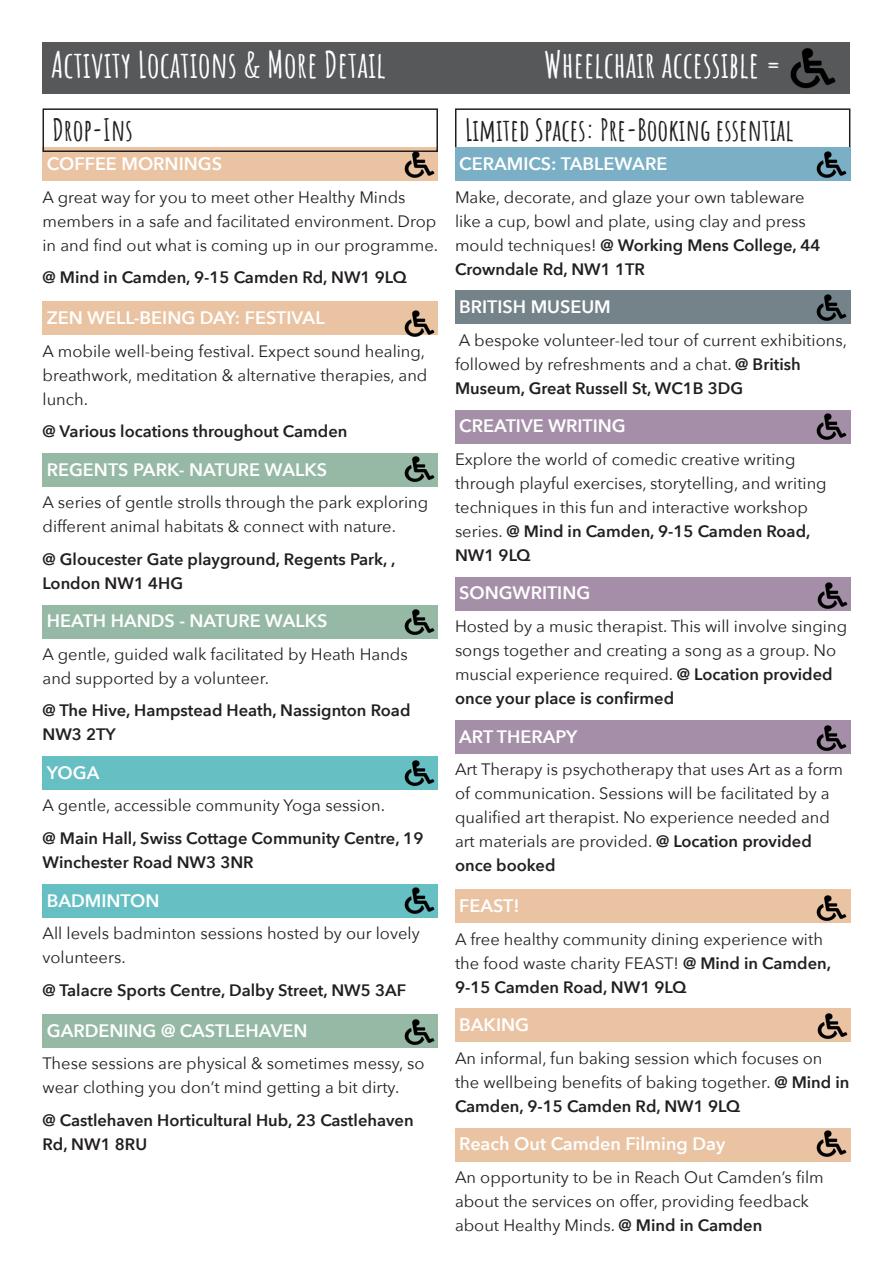
<style>
.page{position:relative;width:893px;height:1263px;background:#fff}
.page>*{position:absolute;margin:0;border:0;box-sizing:border-box;transform-origin:0 0}
.Section_Header__Grey_Bground{font:700 36px "Amatic SC";color:#fff}
.More_Detail_-_Headers{font:700 30px "Amatic SC";color:#231f20}
.Listing_heading_-_culture{font:600 18px "Avenir Next";color:#fff}
.Listing_heading_-_community{font:600 18px "Avenir Next";color:#fff}
.Listing_Heading_-_Arts{font:600 18px "Avenir Next";color:#fff}
.Listing_heading_-_Adult_ed{font:600 18px "Avenir Next";color:#fff}
.Listings_heading_-_sports{font:600 18px "Avenir Next";color:#fff}
.Listing_details{font:16.5px/24px "Avenir Next";color:#231f20}
.Listing_details_-_venue__bold{font:16.5px/24px "Avenir Next";color:#231f20}
.Listing_details_-_venue__bold-2{font:600 16.5px/24px "Avenir Next";color:#231f20}
.Listing_details-2{font:600 16.5px/24px "Avenir Next";color:#231f20}
.s1{font-weight:600}
</style>
<div class="page">
<div style="left:43px;top:148px;width:395px;height:33px;background:#eac3a2"></div>
<div style="left:43px;top:302px;width:395px;height:33px;background:#eac3a2"></div>
<div style="left:43px;top:453px;width:395px;height:33px;background:#95b9a4"></div>
<div style="left:43px;top:605px;width:395px;height:33px;background:#95b9a4"></div>
<div style="left:43px;top:757px;width:395px;height:33px;background:#65bfc3"></div>
<div style="left:43px;top:884px;width:395px;height:33px;background:#65bfc3"></div>
<div style="left:43px;top:1014px;width:395px;height:33px;background:#95b9a4"></div>
<div style="left:43px;top:43px;width:807px;height:51px;background:#57585a"></div>
<div style="left:43px;top:108px;width:395px;height:44px;border:2px solid #231f20"></div>
<div style="left:455px;top:108px;width:395px;height:44px;border:2px solid #231f20"></div>
<div style="left:455px;top:148px;width:395px;height:33px;background:#7aafc5"></div>
<div style="left:455px;top:291px;width:395px;height:33px;background:#74828a"></div>
<div style="left:455px;top:410px;width:395px;height:33px;background:#a58fa8"></div>
<div style="left:455px;top:577px;width:395px;height:33px;background:#a58fa8"></div>
<div style="left:455px;top:720px;width:395px;height:33px;background:#a58fa8"></div>
<div style="left:455px;top:890px;width:395px;height:33px;background:#eac3a2"></div>
<div style="left:455px;top:1009px;width:395px;height:33px;background:#eac3a2"></div>
<div style="left:455px;top:1128px;width:395px;height:33px;background:#eac3a2"></div>
<img style="left:790px;top:48px;width:46px;height:41px">
<img style="left:402px;top:149px;width:36px;height:29px">
<img style="left:404px;top:310px;width:31px;height:27px">
<img style="left:404px;top:456px;width:31px;height:26px">
<img style="left:814px;top:582px;width:36px;height:29px">
<img style="left:813px;top:725px;width:36px;height:29px">
<img style="left:402px;top:1019px;width:36px;height:29px">
<img style="left:816px;top:895px;width:31px;height:26px">
<img style="left:817px;top:1013px;width:31px;height:26px">
<img style="left:404px;top:609px;width:31px;height:26px">
<img style="left:404px;top:760px;width:31px;height:26px">
<img style="left:816px;top:413px;width:31px;height:27px">
<img style="left:404px;top:887px;width:31px;height:27px">
<img style="left:816px;top:294px;width:31px;height:27px">
<img style="left:816px;top:151px;width:31px;height:27px">
<img style="left:816px;top:1130px;width:31px;height:27px">
<p class="Section_Header__Grey_Bground" style="left:51px;top:37px;width:336px">Activity Locations &amp; More Detail</p>
<p class="Section_Header__Grey_Bground" style="left:544px;top:37px;width:239px">Wheelchair accessible =</p>
<p class="More_Detail_-_Headers" style="left:53px;top:107px;width:82px">Drop-Ins</p>
<p class="More_Detail_-_Headers" style="left:465px;top:107px;width:330px">Limited Spaces: Pre-Booking essential</p>
<p class="Listing_heading_-_Adult_ed" style="left:459px;top:148px;width:210px">CERAMICS: TABLEWARE</p>
<p class="Listing_details" style="left:455px;top:184px;width:367px">Make, decorate, and glaze your own tableware like a cup, bowl and plate, using clay and press mould techniques! <span class="s1">@ Working Mens College, 44<br>Crowndale Rd, NW1 1TR</span></p>
<p class="Listing_heading_-_culture" style="left:459px;top:291px;width:153px">BRITISH MUSEUM</p>
<p class="Listing_details" style="left:455px;top:327px;width:393px">A bespoke volunteer-led tour of current exhibitions, followed by refreshments and a chat. <span class="s1">@ British<br>Museum, Great Russell St, WC1B 3DG</span></p>
<p class="Listing_Heading_-_Arts" style="left:459px;top:410px;width:168px">CREATIVE WRITING</p>
<p class="Listing_details_-_venue__bold" style="left:455px;top:446px;width:373px">Explore the world of comedic creative writing through playful exercises, storytelling, and writing techniques in this fun and interactive workshop series. <span class="s1">@ Mind in Camden, 9-15 Camden Road, NW1 9LQ</span></p>
<p class="Listing_Heading_-_Arts" style="left:459px;top:578px;width:133px">SONGWRITING</p>
<p class="Listing_details" style="left:455px;top:613px;width:394px">Hosted by a music therapist. This will involve singing songs together and creating a song as a group. No muscial experience required. <span class="s1">@ Location provided once your place is confirmed</span></p>
<p class="Listing_Heading_-_Arts" style="left:459px;top:721px;width:120px">ART THERAPY</p>
<p class="Listing_details" style="left:455px;top:756px;width:390px">Art Therapy is psychotherapy that uses Art as a form of communication. Sessions will be facilitated by a qualified art therapist. No experience needed and art materials are provided. <span class="s1">@ Location provided once booked</span></p>
<p class="Listing_heading_-_community" style="left:459px;top:890px;width:62px">FEAST!</p>
<p class="Listing_details" style="left:455px;top:926px;width:378px">A free healthy community dining experience with the food waste charity FEAST! <span class="s1">@ Mind in Camden,<br>9-15 Camden Road, NW1 9LQ</span></p>
<p class="Listing_heading_-_community" style="left:459px;top:1009px;width:71px">BAKING</p>
<p class="Listing_details_-_venue__bold" style="left:455px;top:1045px;width:396px">An informal, fun baking session which focuses on the wellbeing benefits of baking together. <span class="s1">@ Mind in<br>Camden, 9-15 Camden Rd, NW1 9LQ</span></p>
<p class="Listing_heading_-_community" style="left:459px;top:1128px;width:267px">Reach Out Camden Filming Day</p>
<p class="Listing_details_-_venue__bold" style="left:455px;top:1164px;width:370px">An opportunity to be in Reach Out Camden’s film about the services on offer, providing feedback about Healthy Minds. <span class="s1">@ Mind in Camden</span></p>
<p class="Listing_heading_-_community" style="left:47px;top:148px;width:177px">COFFEE MORNINGS</p>
<p class="Listing_details" style="left:43px;top:184px;width:397px">A great way for you to meet other Healthy Minds members in a safe and facilitated environment. Drop in and find out what is coming up in our programme.</p>
<p class="Listing_details_-_venue__bold-2" style="left:43px;top:265px;width:366px">@ Mind in Camden, 9-15 Camden Rd, NW1 9LQ</p>
<p class="Listing_heading_-_community" style="left:47px;top:302px;width:279px">ZEN WELL-BEING DAY: FESTIVAL</p>
<p class="Listing_details" style="left:43px;top:338px;width:386px">A mobile well-being festival. Expect sound healing, breathwork, meditation &amp; alternative therapies, and lunch.</p>
<p class="Listing_details-2" style="left:43px;top:419px;width:306px">@ Various locations throughout Camden</p>
<p class="Listing_heading_-_culture" style="left:47px;top:454px;width:282px">REGENTS PARK- NATURE WALKS</p>
<p class="Listing_details" style="left:43px;top:490px;width:387px">A series of gentle strolls through the park exploring different animal habitats &amp; connect with nature.</p>
<p class="Listing_details_-_venue__bold-2" style="left:43px;top:546px;width:354px">@ Gloucester Gate playground, Regents Park, ,<br>London NW1 4HG</p>
<p class="Listing_heading_-_culture" style="left:47px;top:606px;width:282px">HEATH HANDS - NATURE WALKS</p>
<p class="Listing_details_-_venue__bold" style="left:43px;top:641px;width:367px">A gentle, guided walk facilitated by Heath Hands and supported by a volunteer.</p>
<p class="Listing_details_-_venue__bold-2" style="left:43px;top:698px;width:369px">@ The Hive, Hampstead Heath, Nassignton Road<br>NW3 2TY</p>
<p class="Listing_Heading_-_Arts" style="left:47px;top:757px;width:54px">YOGA</p>
<p class="Listing_details" style="left:43px;top:793px;width:344px">A gentle, accessible community Yoga session.</p>
<p class="Listing_details_-_venue__bold-2" style="left:43px;top:826px;width:382px">@ Main Hall, Swiss Cottage Community Centre, 19<br>Winchester Road NW3 3NR</p>
<p class="Listings_heading_-_sports" style="left:47px;top:885px;width:114px">BADMINTON</p>
<p class="Listing_details" style="left:43px;top:921px;width:379px">All levels badminton sessions hosted by our lovely volunteers.</p>
<p class="Listing_details-2" style="left:43px;top:977px;width:365px">@ Talacre Sports Centre, Dalby Street, NW5 3AF</p>
<p class="Listing_heading_-_culture" style="left:47px;top:1015px;width:262px">GARDENING @ CASTLEHAVEN</p>
<p class="Listing_details" style="left:43px;top:1051px;width:384px">These sessions are physical &amp; sometimes messy, so wear clothing you don’t mind getting a bit dirty.</p>
<p class="Listing_details-2" style="left:43px;top:1107px;width:373px">@ Castlehaven Horticultural Hub, 23 Castlehaven<br>Rd, NW1 8RU</p>
</div>
